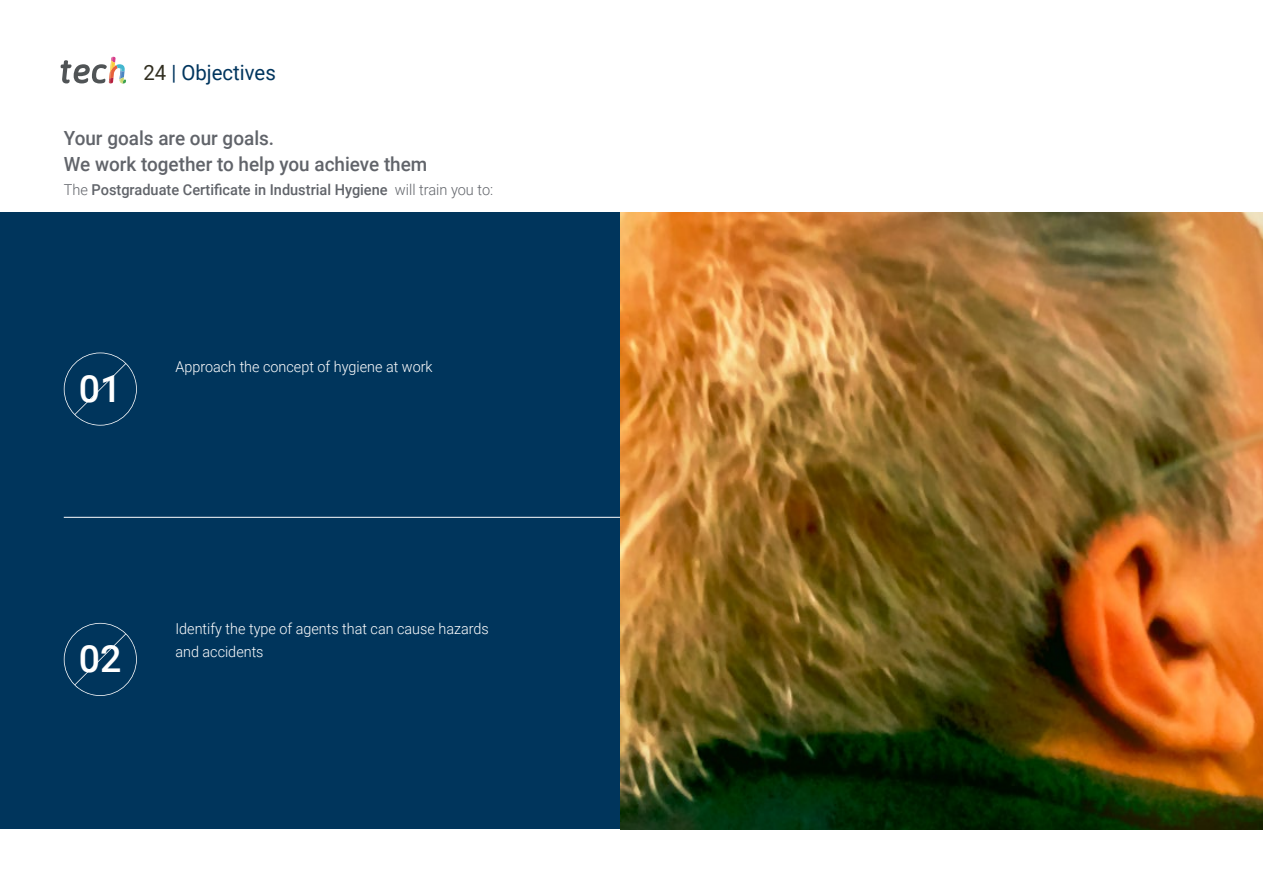
<style>
.page{position:relative;width:1263px;height:893px;background:#fff}
.page>*{position:absolute;margin:0;border:0;box-sizing:border-box;transform-origin:0 0}
.t1{font:500 37.5px "Roboto";color:#fff}
.t2{font:21px "Roboto";color:#00355e}
.t3{font:500 19.5px/25.5px "Roboto";color:#61646a}
.t4{font:300 15px/22.5px "Roboto";color:#fff;scale:.96 1}
.t5{font:500 15px "Roboto";color:#61646a}
.s1{color:#312e20}
.s2{font-weight:300}
</style>
<div class="page">
<div style="left:0;top:213px;width:621px;height:616px;background:#00355c"></div>
<svg style="left:64px;top:353px;width:73px;height:73px"></svg>
<svg style="left:64px;top:623px;width:73px;height:73px"></svg>
<hr style="left:64px;top:517px;width:1199px;height:1px;background:#fff">
<svg style="left:61px;top:57px;width:65px;height:27px"></svg>
<img style="left:621px;top:213px;width:642px;height:616px">
<h2 class="t2" style="left:144px;top:57px;width:134px"><span class="s1">24</span> | Objectives</h2>
<h3 class="t3" style="left:64px;top:125px;width:365px">Your goals are our goals.<br>We work together to help you achieve them</h3>
<p class="t5" style="left:64px;top:179px;width:431px"><span class="s2">The</span> Postgraduate Certificate in Industrial Hygiene <span class="s2">will train you to:</span></p>
<h1 class="t1" style="left:79px;top:362px;width:44px">01</h1>
<p class="t4" style="left:175px;top:355px;width:269px">Approach the concept of hygiene at work</p>
<h1 class="t1" style="left:79px;top:632px;width:44px">02</h1>
<p class="t4" style="left:175px;top:617px;width:328px">Identify the type of agents that can cause hazards and accidents</p>
</div>
